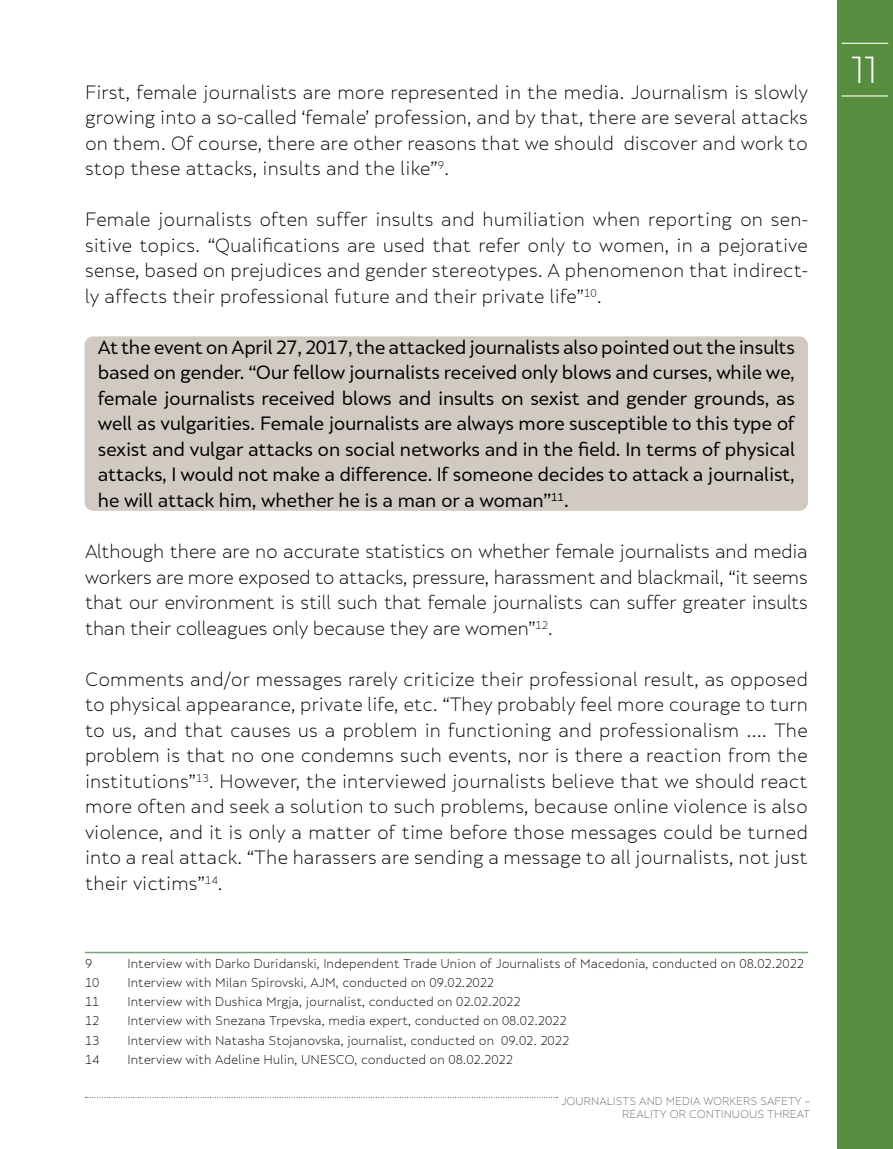
<style>
.page{position:relative;width:893px;height:1149px;background:#fff}
.page>*{position:absolute;margin:0;border:0;box-sizing:border-box;transform-origin:0 0}
.t1{font:300 37.5px "Montserrat";color:#fff}
.t2{font:300 18px/25.5px "Skola Sans";color:#000;text-align:justify}
.t3{font:18px/25.5px "Skola Sans";letter-spacing:-.02em;color:#000;text-align:justify}
.Paragraph_Style_1{font:300 12px "Skola Sans";color:#000}
.t4{font:300 10.5px/13.5px "Skola Sans";color:#666;text-align:right}
</style>
<div class="page">
<div style="left:838px;top:0;width:55px;height:1148px;background:#568d3f"></div>
<hr style="left:841px;top:43px;width:47px;height:1px;background:#fff">
<hr style="left:841px;top:95px;width:47px;height:1px;background:#fff">
<div style="left:85px;top:336px;width:723px;height:174px;background:#d0cac3;border-radius:9px"></div>
<hr style="left:85px;top:951px;width:723px;height:1px;background:#76a676">
<p class="t2" style="left:85px;top:79px;width:724px">First, female journalists are more represented in the media. Journalism is slowly growing into a so-called ‘female’ profession, and by that, there are several attacks on them. Of course, there are other reasons that we should discover and work to stop these attacks, insults and the like”<sup>9</sup>.</p>
<p class="t2" style="left:85px;top:207px;width:724px">Female journalists often suffer insults and humiliation when reporting on sen&shy;sitive topics. “Qualifications are used that refer only to women, in a pejorative sense, based on prejudices and gender stereotypes. A phenomenon that indirect&shy;ly affects their professional future and their private life”<sup>10</sup>.</p>
<p class="t3" style="left:98px;top:334px;width:699px">At the event on April 27, 2017, the attacked journalists also pointed out the insults based on gender. “Our fellow journalists received only blows and curses, while we, female journalists received blows and insults on sexist and gender grounds, as well as vulgarities. Female journalists are always more susceptible to this type of sexist and vulgar attacks on social networks and in the field. In terms of physical attacks, I would not make a difference. If someone decides to attack a journalist, he will attack him, whether he is a man or a woman”<sup>11</sup>.</p>
<p class="t2" style="left:85px;top:538px;width:724px">Although there are no accurate statistics on whether female journalists and media workers are more exposed to attacks, pressure, harassment and blackmail, “it seems that our environment is still such that female journalists can suffer greater insults than their colleagues only because they are women”<sup>12</sup>.</p>
<p class="t2" style="left:85px;top:666px;width:724px">Comments and/or messages rarely criticize their professional result, as opposed to physical appearance, private life, etc. “They probably feel more courage to turn to us, and that causes us a problem in functioning and professionalism .... The problem is that no one condemns such events, nor is there a reaction from the institutions”<sup>13</sup>. However, the interviewed journalists believe that we should react more often and seek a solution to such problems, because online violence is also violence, and it is only a matter of time before those messages could be turned into a real attack. “The harassers are sending a message to all journalists, not just their victims”<sup>14</sup>.</p>
<p class="Paragraph_Style_1" style="left:85px;top:955px;width:9px">9</p>
<p class="Paragraph_Style_1" style="left:128px;top:955px;width:678px">Interview with Darko Duridanski, Independent Trade Union of Journalists of Macedonia, conducted on 08.02.2022</p>
<p class="Paragraph_Style_1" style="left:85px;top:974px;width:16px">10</p>
<p class="Paragraph_Style_1" style="left:128px;top:974px;width:368px">Interview with Milan Spirovski, AJM, conducted on 09.02.2022</p>
<p class="Paragraph_Style_1" style="left:85px;top:994px;width:16px">11</p>
<p class="Paragraph_Style_1" style="left:128px;top:994px;width:395px">Interview with Dushica Mrgja, journalist, conducted on 02.02.2022</p>
<p class="Paragraph_Style_1" style="left:85px;top:1013px;width:16px">12</p>
<p class="Paragraph_Style_1" style="left:128px;top:1013px;width:441px">Interview with Snezana Trpevska, media expert, conducted on 08.02.2022</p>
<p class="Paragraph_Style_1" style="left:85px;top:1032px;width:16px">13</p>
<p class="Paragraph_Style_1" style="left:128px;top:1032px;width:443px">Interview with Natasha Stojanovska, journalist, conducted on 09.02. 2022</p>
<p class="Paragraph_Style_1" style="left:85px;top:1051px;width:16px">14</p>
<p class="Paragraph_Style_1" style="left:128px;top:1051px;width:387px">Interview with Adeline Hulin, UNESCO, conducted on 08.02.2022</p>
<p class="t4" style="left:561px;top:1093px;width:250px">JOURNALISTS AND MEDIA WORKERS SAFETY –<br>REALITY OR CONTINUOUS THREAT</p>
<h1 class="t1" style="left:852px;top:44px;width:28px">11</h1>
</div>
